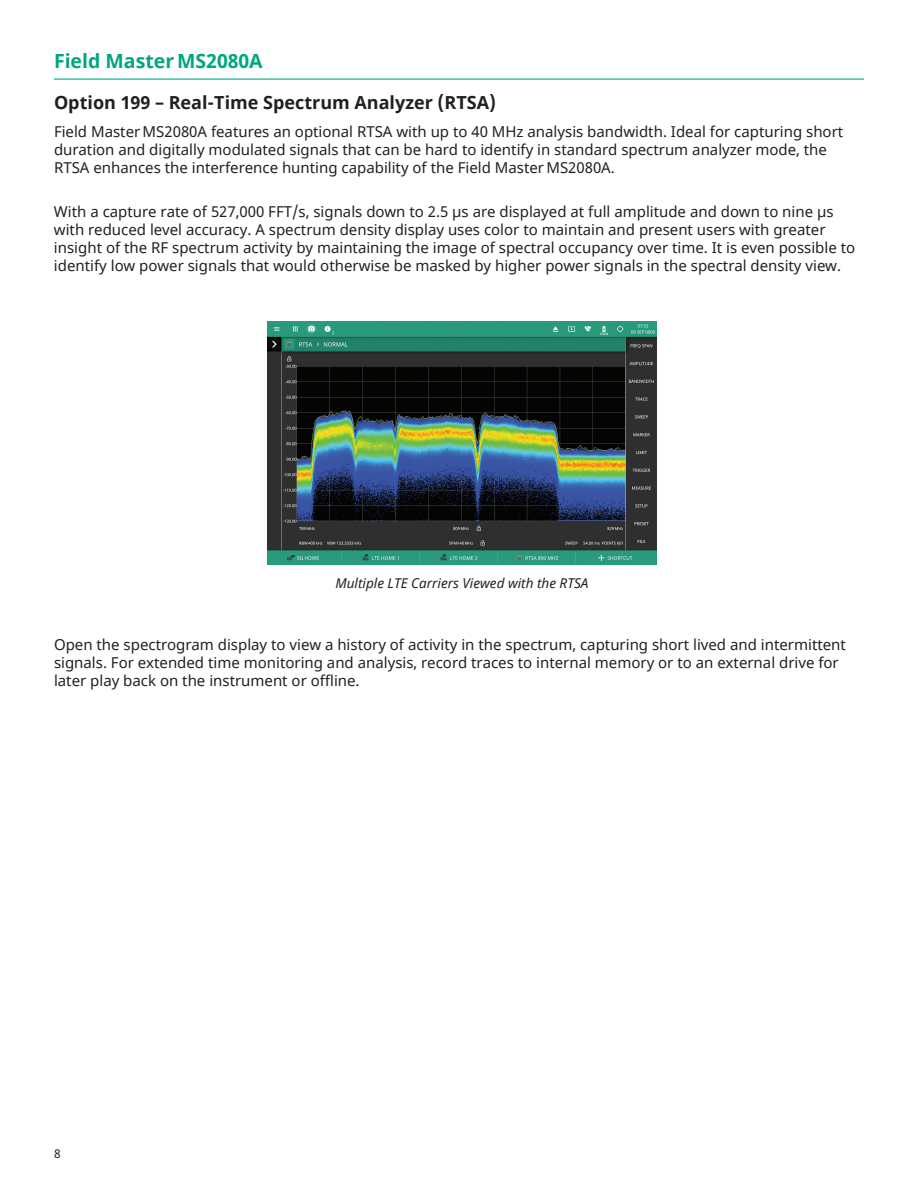
<style>
.page{position:relative;width:918px;height:1188px;background:#fff}
.page>*{position:absolute;margin:0;border:0;box-sizing:border-box;transform-origin:0 0}
.t1{font:700 19.5px "Noto Sans";color:#00a77e}
.t2{font:700 18px "Noto Sans";color:#231f20}
.t3{font:15px/18px "Noto Sans";color:#231f20}
.t4{font:italic 13.5px "Noto Sans";color:#231f20}
.t5{font:12px "Noto Sans";color:#231f20}
</style>
<div class="page">
<hr style="left:54px;top:78px;width:810px;height:2px;background:#00a77e">
<img style="left:268px;top:322px;width:388px;height:243px">
<h1 class="t1" style="left:54px;top:47px;width:210px">Field MasterMS2080A</h1>
<p class="t2" style="left:54px;top:89px;width:444px">Option 199 – Real-Time Spectrum Analyzer (RTSA)</p>
<p class="t3" style="left:54px;top:123px;width:791px">Field Master MS2080A features an optional RTSA with up to 40 MHz analysis bandwidth. Ideal for capturing short duration and digitally modulated signals that can be hard to identify in standard spectrum analyzer mode, the<br>RTSA enhances the interference hunting capability of the Field MasterMS2080A.</p>
<p class="t3" style="left:54px;top:204px;width:803px">With a capture rate of 527,000 FFT/s, signals down to 2.5 µs are displayed at full amplitude and down to nine µs with reduced level accuracy. A spectrum density display uses color to maintain and present users with greater insight of the RF spectrum activity by maintaining the image of spectral occupancy over time. It is even possible to identify low power signals that would otherwise be masked by higher power signals in the spectral density view.</p>
<p class="t4" style="left:335px;top:574px;width:255px">Multiple LTE Carriers Viewed with the RTSA</p>
<p class="t3" style="left:54px;top:636px;width:793px">Open the spectrogram display to view a history of activity in the spectrum, capturing short lived and intermittent signals. For extended time monitoring and analysis, record traces to internal memory or to an external drive for later play back on the instrument or offline.</p>
<p class="t5" style="left:54px;top:1146px;width:8px">8</p>
</div>
